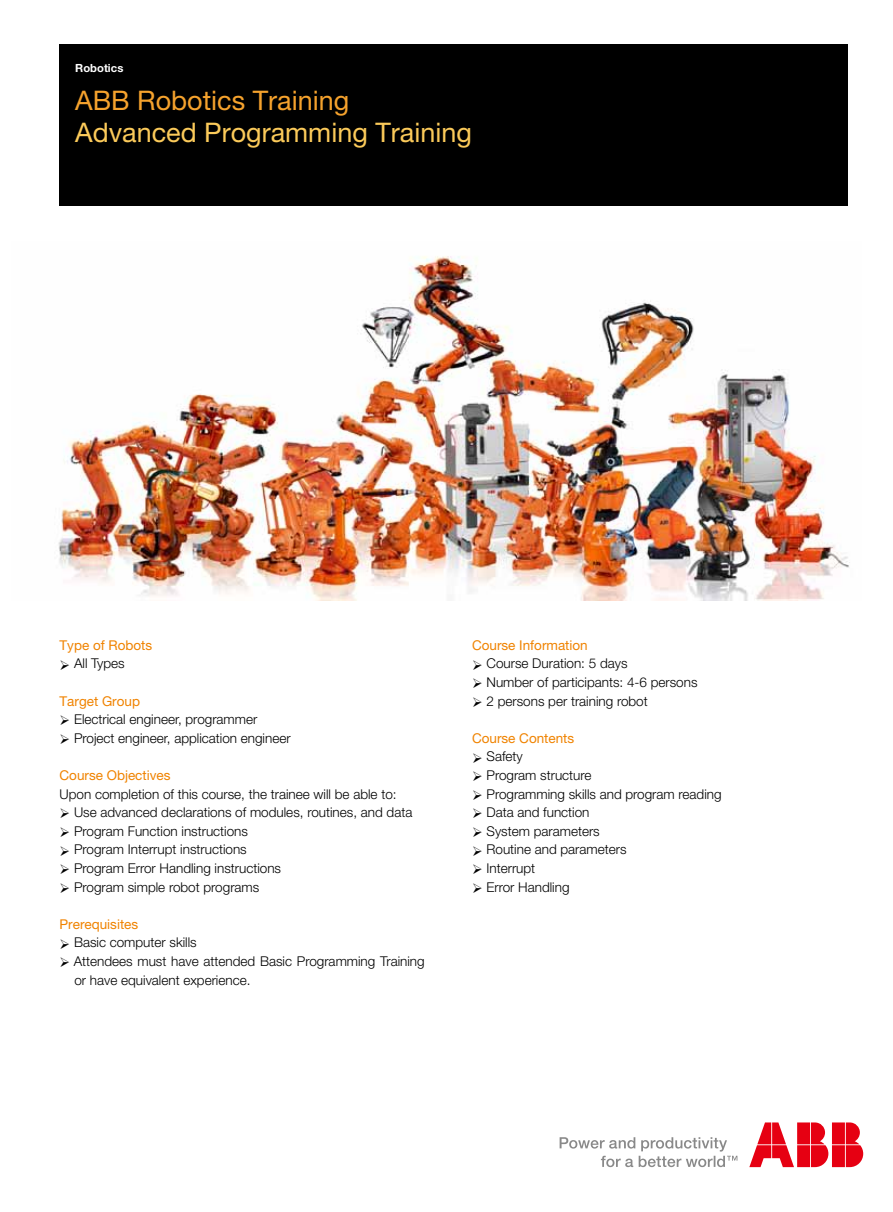
<style>
.page{position:relative;width:893px;height:1212px;background:#fff}
.page>*{position:absolute;margin:0;border:0;box-sizing:border-box;transform-origin:0 0}
.t1{font:27px "Helvetica Neue LT Pro";color:#fbca5a}
.t2{font:27px "Helvetica Neue LT Pro";color:#f5a22d}
.t3{font:300 13.5px/18.6px "Helvetica Neue";color:#000}
.t4{font:13.5px "Helvetica Neue LT Pro";color:#f08300}
.t5{font:700 11.25px "Helvetica Neue LT Pro";color:#fff}
</style>
<div class="page">
<div style="left:60px;top:45px;width:788px;height:161px;background:#000"></div>
<svg style="left:560px;top:1137px;width:177px;height:30px"></svg>
<svg style="left:749px;top:1122px;width:114px;height:45px"></svg>
<img style="left:58px;top:256px;width:792px;height:344px">
<p class="t5" style="left:75px;top:61px;width:50px">Robotics</p>
<h1 class="t2" style="left:75px;top:84px;width:275px">ABB Robotics Training</h1>
<h1 class="t1" style="left:75px;top:116px;width:398px">Advanced Programming Training</h1>
<p class="t4" style="left:60px;top:637px;width:94px">Type of Robots</p>
<p class="t3" style="left:60px;top:654px;width:67px">➢ All Types</p>
<p class="t4" style="left:60px;top:693px;width:82px">Target Group</p>
<p class="t3" style="left:60px;top:710px;width:199px">➢ Electrical engineer, programmer</p>
<p class="t3" style="left:60px;top:728px;width:233px">➢ Project engineer, application engineer</p>
<p class="t4" style="left:60px;top:767px;width:113px">Course Objectives</p>
<p class="t3" style="left:60px;top:784px;width:339px">Upon completion of this course, the trainee will be able to:</p>
<p class="t3" style="left:60px;top:803px;width:354px">➢ Use advanced declarations of modules, routines, and data</p>
<p class="t3" style="left:60px;top:821px;width:190px">➢ Program Function instructions</p>
<p class="t3" style="left:60px;top:840px;width:189px">➢ Program Interrupt instructions</p>
<p class="t3" style="left:60px;top:859px;width:223px">➢ Program Error Handling instructions</p>
<p class="t3" style="left:60px;top:877px;width:201px">➢ Program simple robot programs</p>
<p class="t4" style="left:60px;top:916px;width:80px">Prerequisites</p>
<p class="t3" style="left:60px;top:933px;width:139px">➢ Basic computer skills</p>
<p class="t3" style="left:74px;top:952px;width:352px;text-indent:-15px">➢ Attendees must have attended Basic Programming Training or have equivalent experience.</p>
<p class="t4" style="left:472px;top:637px;width:117px">Course Information</p>
<p class="t3" style="left:472px;top:654px;width:157px">➢ Course Duration: 5 days</p>
<p class="t3" style="left:472px;top:673px;width:227px">➢ Number of participants: 4-6 persons</p>
<p class="t3" style="left:472px;top:691px;width:177px">➢ 2 persons per training robot</p>
<p class="t4" style="left:472px;top:730px;width:104px">Course Contents</p>
<p class="t3" style="left:472px;top:747px;width:52px">➢ Safety</p>
<p class="t3" style="left:472px;top:766px;width:121px">➢ Program structure</p>
<p class="t3" style="left:472px;top:784px;width:251px">➢ Programming skills and program reading</p>
<p class="t3" style="left:472px;top:803px;width:119px">➢ Data and function</p>
<p class="t3" style="left:472px;top:821px;width:129px">➢ System parameters</p>
<p class="t3" style="left:472px;top:840px;width:156px">➢ Routine and parameters</p>
<p class="t3" style="left:472px;top:859px;width:65px">➢ Interrupt</p>
<p class="t3" style="left:472px;top:877px;width:99px">➢ Error Handling</p>
</div>
